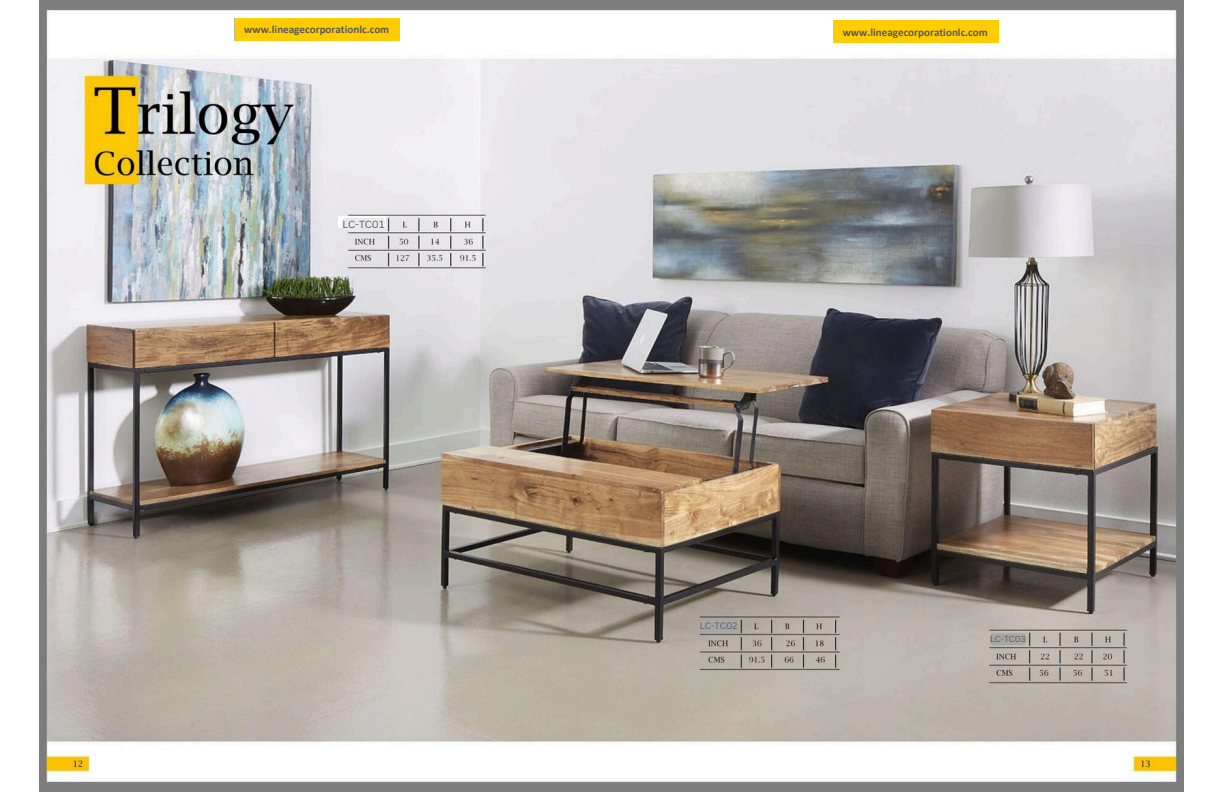
<style>
.page{position:relative;width:1224px;height:792px;background:#fff}
.page>*{position:absolute;margin:0;border:0;box-sizing:border-box;transform-origin:0 0}
.t1{font:700 11.1px "Calibri";color:#595959}
.t2{font:10.1px "Canva Sans";color:#595959}
.t3{font:9px "Canva Sans";color:#595959}
.t4{font:8.5px "Canva Sans";color:#595959}
</style>
<div class="page">
<img style="left:40px;top:0;width:1144px;height:792px">
<div style="left:235px;top:19px;width:165px;height:22px;background:#fc0"></div>
<div style="left:833px;top:21px;width:165px;height:22px;background:#fc0"></div>
<div style="left:338px;top:217px;width:47px;height:11px;background:#fff"></div>
<div style="left:342px;top:218px;width:43px;height:14px;background:#eaeaea;border-radius:3px"></div>
<div style="left:699px;top:620px;width:39px;height:12px;background:#a6a6a6;border-radius:3px"></div>
<div style="left:990px;top:633px;width:36px;height:12px;background:#a6a6a6;border-radius:3px"></div>
<p class="t1" style="left:244px;top:25px;width:147px">www.lineagecorporationlc.com</p>
<h2 class="t1" style="left:843px;top:28px;width:147px">www.lineagecorporationlc.com</h2>
<h1 class="t2" style="left:343px;top:218px;width:43px">LC-TC01</h1>
<p class="t3" style="left:700px;top:620px;width:39px">LC-TC02</p>
<p class="t4" style="left:990px;top:633px;width:37px">LC-TC03</p>
</div>
